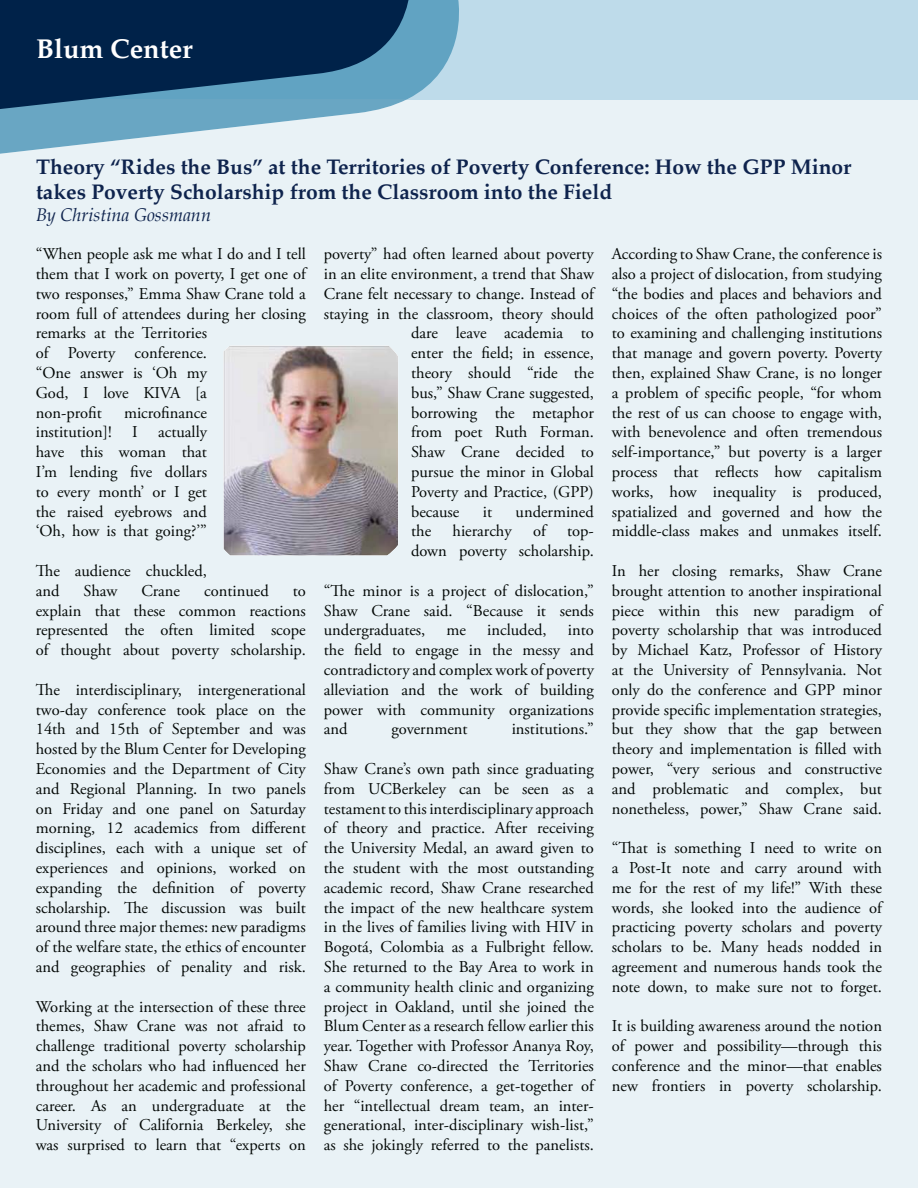
<style>
.page{position:relative;width:918px;height:1188px;background:#fff}
.page>*{position:absolute;margin:0;border:0;box-sizing:border-box;transform-origin:0 0}
.t1{font:700 27px "Palatino";color:#fff}
.t2{font:700 21px/25.2px "Palatino";color:#0e234d}
.t3{font:italic 18px "Palatino";color:#0e234d}
.t4{font:16.5px/19.8px "Adobe Garamond Pro";color:#030806;text-align:justify}
</style>
<div class="page">
<div style="left:0;top:99px;width:918px;height:1089px;background:#e9f2f6"></div>
<div style="left:0;top:0;width:918px;height:99px;background:#bedbea"></div>
<svg style="left:0;top:123px;width:408px;height:31px;background:#bed8e5"></svg>
<svg style="left:427px;top:0;width:32px;height:86px;fill:#61a3c2"></svg>
<svg style="left:0;top:0;width:427px;height:123px;background:#275275"></svg>
<img style="left:223px;top:346px;width:175px;height:210px">
<h1 class="t1" style="left:36px;top:36px;width:158px">Blum Center</h1>
<p class="t2" style="left:36px;top:156px;width:817px">Theory “Rides the Bus” at the Territories of Poverty Conference: How the GPP Minor takes Poverty Scholarship from the Classroom into the Field</p>
<p class="t3" style="left:36px;top:206px;width:177px">By Christina Gossmann</p>
<p class="t4" style="left:36px;top:245px;width:272px;text-align:left">“When people ask me what I do and I tell them that I work on poverty, I get one of two responses,” Emma Shaw Crane told a room full of attendees during her closing remarks at the Territories<br>of Poverty conference.<br>“One answer is ‘Oh my<br>God, I love KIVA [a<br>non-profit</p>
<p class="t4" style="left:36px;top:404px;width:173px;text-indent:88px">microfinance institution]! I actually have this woman that I’m lending five dollars to every month’ or I get the raised eyebrows and ‘Oh, how is that going?’”</p>
<p class="t4" style="left:36px;top:562px;width:173px">The audience chuckled, and</p>
<p class="t4" style="left:83px;top:582px;width:35px">Shaw</p>
<p class="t4" style="left:141px;top:582px;width:40px">Crane</p>
<p class="t4" style="left:204px;top:582px;width:66px">continued</p>
<p class="t4" style="left:36px;top:582px;width:272px;text-indent:257px">to explain that these common reactions represented the often limited scope of thought about poverty scholarship.</p>
<p class="t4" style="left:36px;top:681px;width:272px">The interdisciplinary, intergenerational two-day conference took place on the 14th and 15th of September and was hosted by the Blum Center for Developing Economies and the Department of City and Regional Planning. In two panels on Friday and one panel on Saturday morning, 12 academics from different disciplines, each with a unique set of experiences and opinions, worked on expanding the definition of poverty scholarship. The discussion was built around three major themes: new paradigms of the welfare state, the ethics of encounter and geographies of penality and risk.</p>
<p class="t4" style="left:36px;top:998px;width:272px">Working at the intersection of these three themes, Shaw Crane was not afraid to challenge traditional poverty scholarship and the scholars who had influenced her throughout her academic and professional career. As an undergraduate at the University of California Berkeley, she was surprised to learn that “experts on</p>
<p class="t4" style="left:324px;top:245px;width:272px">poverty” had often learned about poverty</p>
<p class="t4" style="left:324px;top:265px;width:272px">in an elite environment, a trend that Shaw</p>
<p class="t4" style="left:324px;top:285px;width:272px">Crane felt necessary to change. Instead of</p>
<p class="t4" style="left:324px;top:305px;width:272px">staying in the classroom, theory should</p>
<p class="t4" style="left:411px;top:325px;width:184px">dare leave academia to</p>
<p class="t4" style="left:411px;top:344px;width:184px">enter the field; in essence,</p>
<p class="t4" style="left:411px;top:364px;width:184px">theory should “ride the</p>
<p class="t4" style="left:411px;top:384px;width:184px">bus,” Shaw Crane suggested,</p>
<p class="t4" style="left:411px;top:404px;width:184px">borrowing the metaphor</p>
<p class="t4" style="left:411px;top:424px;width:184px">from poet Ruth Forman.</p>
<p class="t4" style="left:411px;top:443px;width:184px">Shaw Crane decided to</p>
<p class="t4" style="left:411px;top:463px;width:184px">pursue the minor in Global</p>
<p class="t4" style="left:411px;top:483px;width:184px">Poverty and Practice, (GPP)</p>
<p class="t4" style="left:411px;top:503px;width:50px">because</p>
<p class="t4" style="left:483px;top:503px;width:11px">it</p>
<p class="t4" style="left:516px;top:503px;width:80px">undermined</p>
<p class="t4" style="left:411px;top:523px;width:22px">the</p>
<p class="t4" style="left:453px;top:523px;width:61px">hierarchy</p>
<p class="t4" style="left:533px;top:523px;width:14px">of</p>
<p class="t4" style="left:411px;top:523px;width:184px;text-align:right">top-<br>down poverty scholarship.</p>
<p class="t4" style="left:324px;top:582px;width:272px">“The minor is a project of dislocation,” Shaw Crane said. “Because it sends undergraduates,</p>
<p class="t4" style="left:447px;top:622px;width:21px">me</p>
<p class="t4" style="left:487px;top:622px;width:61px">included,</p>
<p class="t4" style="left:324px;top:622px;width:272px;text-indent:244px">into the field to engage in the messy and contradictory and complex work of poverty alleviation and the work of building power with community organizations and</p>
<p class="t4" style="left:392px;top:721px;width:78px">government</p>
<p class="t4" style="left:512px;top:721px;width:84px">institutions.”</p>
<p class="t4" style="left:324px;top:760px;width:272px">Shaw Crane’s own path since graduating from UCBerkeley can be seen as a testament to this interdisciplinary approach of theory and practice. After receiving the University Medal, an award given to the student with the most outstanding academic record, Shaw Crane researched the impact of the new healthcare system in the lives of families living with HIV in Bogotá, Colombia as a Fulbright fellow.<br>She returned to the Bay Area to work in a community health clinic and organizing project in Oakland, until she joined the Blum Center as a research fellow earlier this year. Together with Professor Ananya Roy, Shaw Crane co-directed the Territories of Poverty conference, a get-together of her “intellectual dream team, an inter&shy;generational, inter-disciplinary wish-list,” as she jokingly referred to the panelists.</p>
<p class="t4" style="left:612px;top:245px;width:272px">According to Shaw Crane, the conference is also a project of dislocation, from studying “the bodies and places and behaviors and choices of the often pathologized poor” to examining and challenging institutions that manage and govern poverty. Poverty then, explained Shaw Crane, is no longer a problem of specific people, “for whom the rest of us can choose to engage with, with benevolence and often tremendous self-importance,” but poverty is a larger process that reflects how capitalism works, how inequality is produced, spatialized and governed and how the middle-class makes and unmakes itself.</p>
<p class="t4" style="left:612px;top:562px;width:272px">In her closing remarks, Shaw Crane brought attention to another inspirational piece within this new paradigm of poverty scholarship that was introduced by Michael Katz, Professor of History at the University of Pennsylvania. Not only do the conference and GPP minor provide specific implementation strategies, but they show that the gap between theory and implementation is filled with power, “very serious and constructive and problematic and complex, but nonetheless, power,” Shaw Crane said.</p>
<p class="t4" style="left:612px;top:839px;width:272px">“That is something I need to write on a Post-It note and carry around with me for the rest of my life!” With these words, she looked into the audience of practicing poverty scholars and poverty scholars to be. Many heads nodded in agreement and numerous hands took the note down, to make sure not to forget.</p>
<p class="t4" style="left:612px;top:1018px;width:272px">It is building awareness around the notion of power and possibility—through this conference and the minor—that enables new frontiers in poverty scholarship.</p>
</div>
